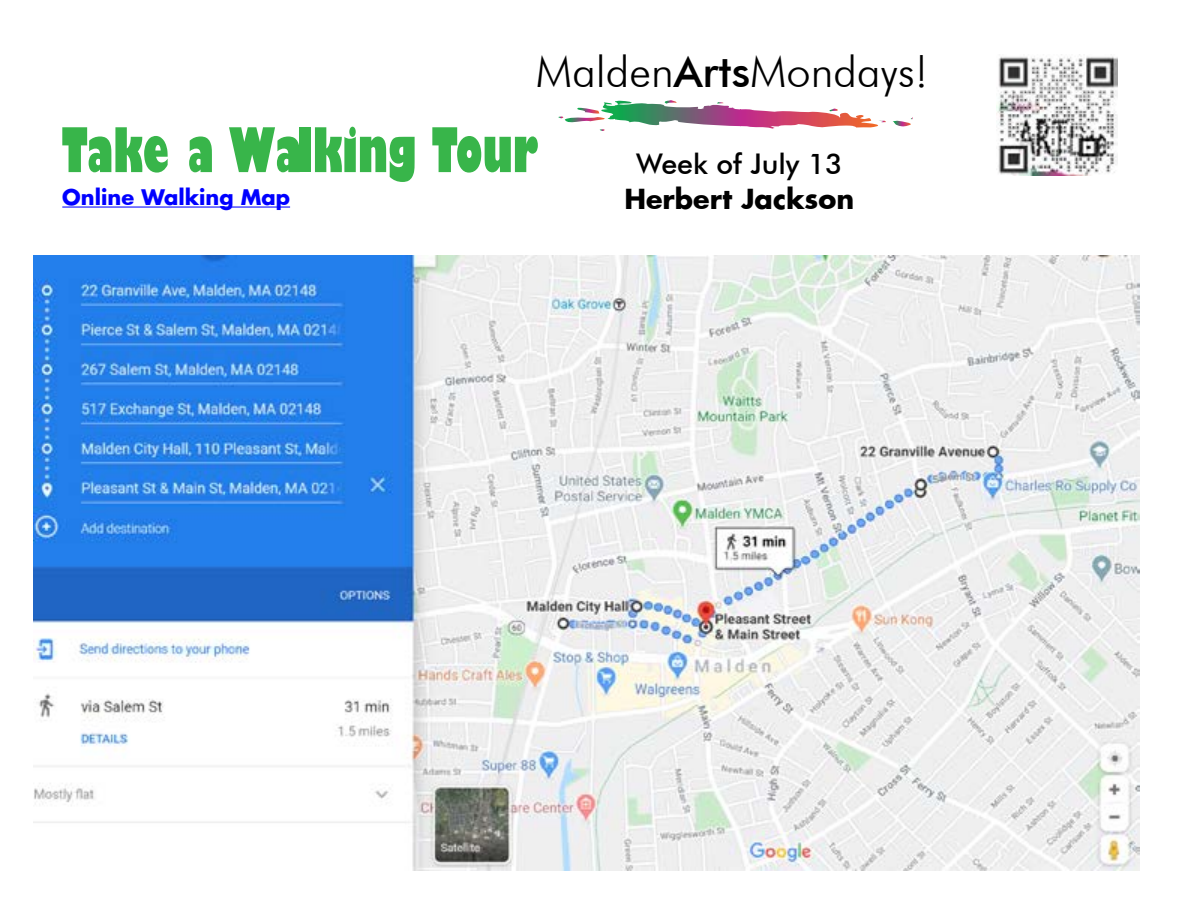
<style>
.page{position:relative;width:1188px;height:918px;background:#fff}
.page>*{position:absolute;margin:0;border:0;box-sizing:border-box;transform-origin:0 0}
.t1{font:800 condensed 60.15px "Gill Sans";color:#38b54a;scale:.92 1}
.t2{font:300 43.5px "Futura BT";color:#000}
.t3{font:500 28.5px "Futura BT";color:#000}
.t4{font:700 27px "Futura";color:#000}
.t5{font:700 21px "Futura";color:#00f}
.s1{font-weight:500}
</style>
<div class="page">
<svg style="left:558px;top:100px;width:355px;height:31px"></svg>
<img style="left:996px;top:54px;width:122px;height:122px">
<img style="left:34px;top:255px;width:1105px;height:615px">
<hr style="left:62px;top:207px;width:228px;height:1px;background:#00f">
<p class="t2" style="left:536px;top:45px;width:394px">Malden<span class="s1">Arts</span>Mondays!</p>
<h1 class="t1" style="left:62px;top:112px;width:519px">Take a Walking Tour</h1>
<p class="t3" style="left:636px;top:147px;width:208px">Week of July 13</p>
<p class="t5" style="left:62px;top:183px;width:229px">Online Walking Map</p>
<p class="t4" style="left:624px;top:180px;width:231px">Herbert Jackson</p>
</div>
